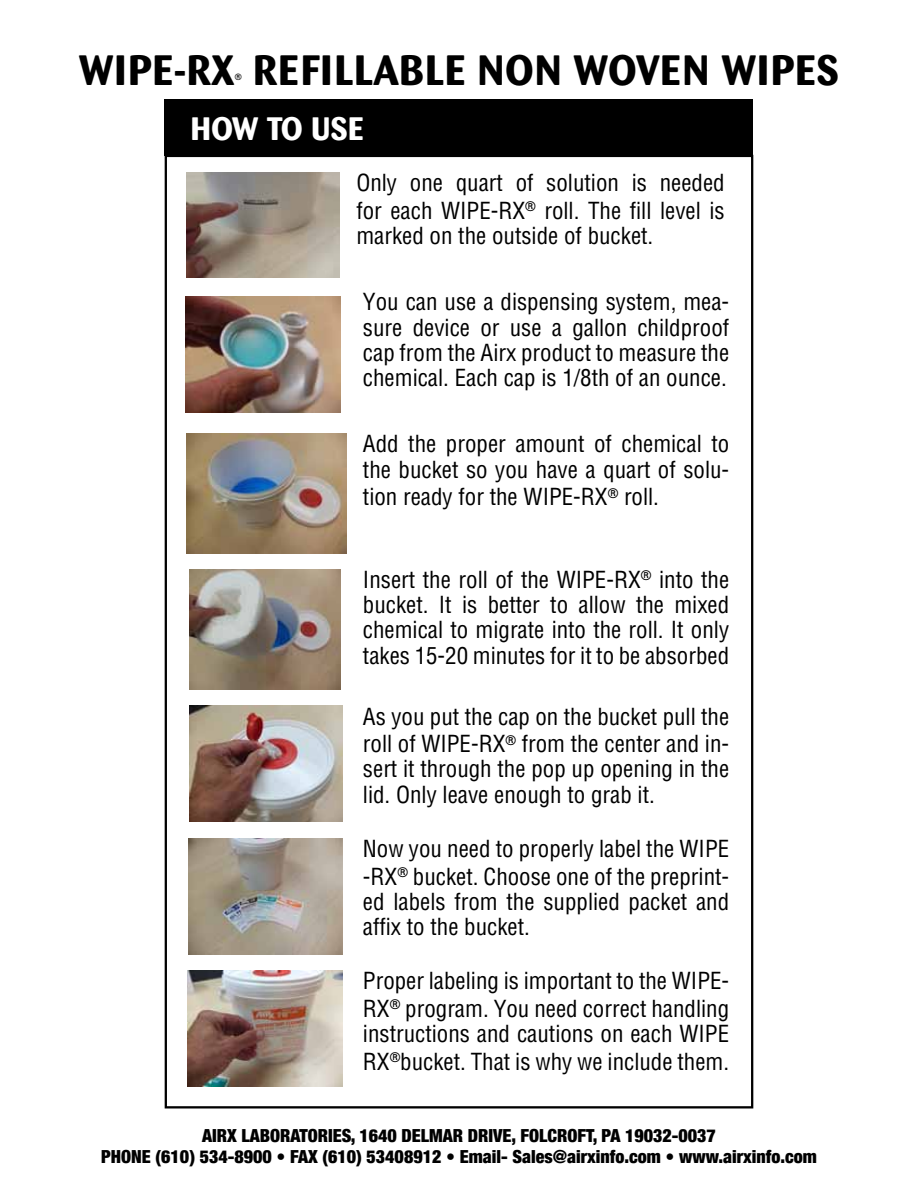
<style>
.page{position:relative;width:918px;height:1188px;background:#fff}
.page>*{position:absolute;margin:0;border:0;box-sizing:border-box;transform-origin:0 0}
.t1{font:700 42px "Barmeno";letter-spacing:.035em;color:#000}
.t2{font:700 32.1px "Barmeno";letter-spacing:.02em;color:#fff}
.t3{font:condensed 22.95px/25.2px "Helvetica";color:#000}
.t4{font:900 condensed 18px/21.6px "Helvetica Neue";color:#000;text-align:center}
.t5{font:8.7px "Univers";color:#000}
</style>
<div class="page">
<div style="left:165px;top:99px;width:588px;height:57px;background:#000"></div>
<img style="left:186px;top:173px;width:153px;height:104px">
<img style="left:185px;top:296px;width:155px;height:116px">
<img style="left:186px;top:434px;width:160px;height:120px">
<img style="left:190px;top:706px;width:152px;height:116px">
<img style="left:188px;top:971px;width:155px;height:116px">
<img style="left:190px;top:569px;width:150px;height:121px">
<img style="left:188px;top:838px;width:154px;height:116px">
<h1 class="t1" style="left:79px;top:45px;width:156px">WIPE-RX</h1>
<p class="t5" style="left:235px;top:72px;width:8px">®</p>
<h1 class="t1" style="left:254px;top:45px;width:587px">REFILLABLE NON WOVEN WIPES</h1>
<h2 class="t2" style="left:191px;top:110px;width:174px">HOW TO USE</h2>
<p class="t3" style="left:356px;top:169px;width:370px;line-height:27.6px">Only one quart of solution is needed for each WIPE-RX<sup>®</sup> roll. The fill level is</p>
<p class="t3" style="left:356px;top:223px;width:298px">marked on the outside of bucket.</p>
<p class="t3" style="left:363px;top:289px;width:368px;text-align:justify">You can use a dispensing system, mea&shy;sure device or use a gallon childproof cap from the Airx product to measure the chemical. Each cap is 1/8th of an ounce.</p>
<p class="t3" style="left:363px;top:431px;width:368px">Add the proper amount of chemical to the bucket so you have a quart of solu-</p>
<p class="t3" style="left:363px;top:484px;width:298px">tion ready for the WIPE-RX<sup>®</sup> roll.</p>
<p class="t3" style="left:363px;top:566px;width:368px;text-align:justify">Insert the roll of the WIPE-RX<sup>®</sup> into the bucket. It is better to allow the mixed chemical to migrate into the roll. It only takes 15-20 minutes for it to be absorbed</p>
<p class="t3" style="left:363px;top:702px;width:368px;line-height:27.6px">As you put the cap on the bucket pull the roll of WIPE-RX<sup>®</sup> from the center and in-</p>
<p class="t3" style="left:363px;top:756px;width:368px">sert it through the pop up opening in the lid. Only leave enough to grab it.</p>
<p class="t3" style="left:363px;top:834px;width:368px;line-height:27.6px">Now you need to properly label the WIPE -RX<sup>®</sup> bucket. Choose one of the preprint-</p>
<p class="t3" style="left:363px;top:888px;width:368px">ed labels from the supplied packet and affix to the bucket.</p>
<p class="t3" style="left:363px;top:967px;width:368px;line-height:27.6px">Proper labeling is important to the WIPE-<br>RX<sup>®</sup> program. You need correct handling</p>
<p class="t3" style="left:363px;top:1020px;width:368px;line-height:27.6px">instructions and cautions on each WIPE<br>RX<sup>®</sup>bucket. That is why we include them.</p>
<p class="t4" style="left:101px;top:1124px;width:717px">AIRX LABORATORIES, 1640 DELMAR DRIVE, FOLCROFT, PA 19032-0037<br>PHONE (610) 534-8900 • FAX (610) 53408912 • Email- Sales@airxinfo.com • www.airxinfo.com</p>
</div>
